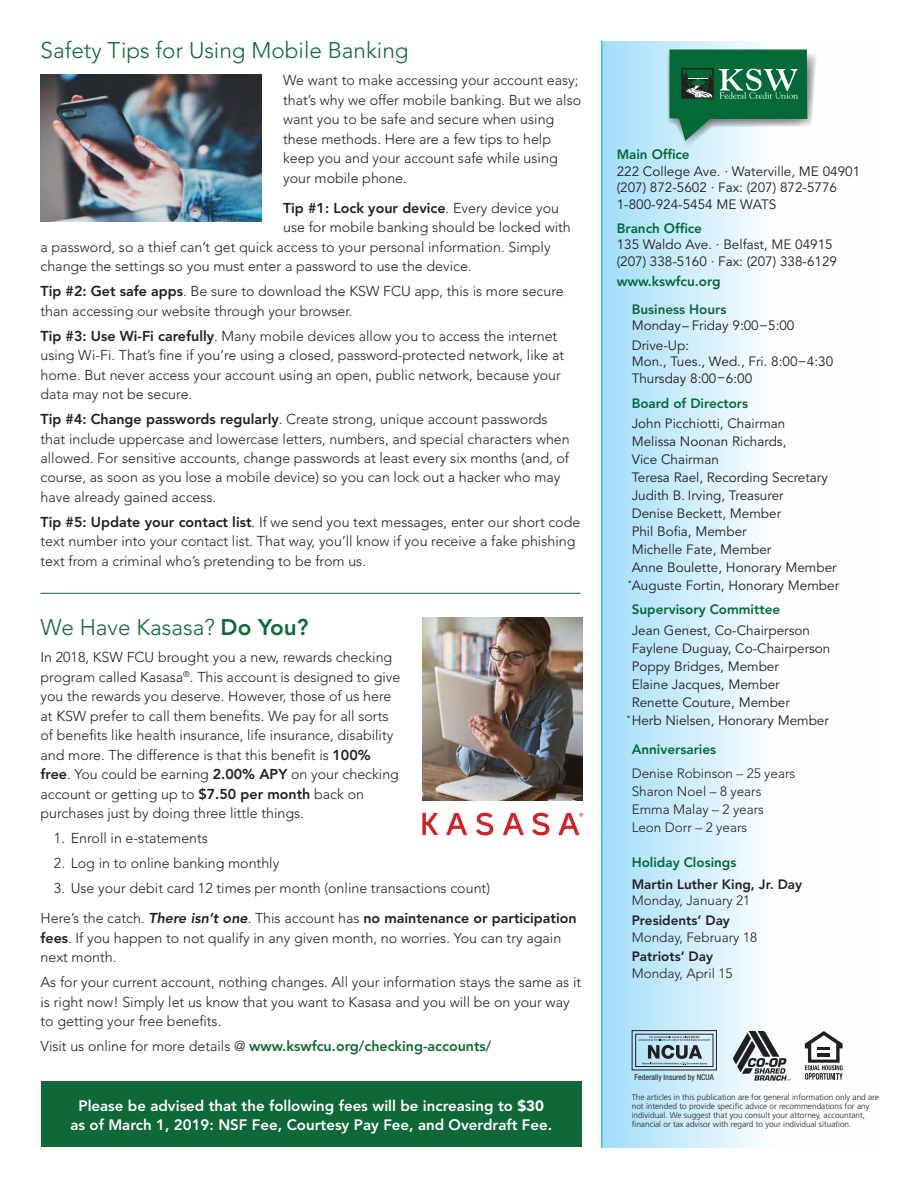
<style>
.page{position:relative;width:918px;height:1188px;background:#fff}
.page>*{position:absolute;margin:0;border:0;box-sizing:border-box;transform-origin:0 0}
.t1{font:300 22.5px "Avenir LT Std";color:#0f6838}
.t2{font:800 15px/19.5px "Avenir LT Std";color:#fff;text-align:center}
.t3{font:300 14.25px/19.5px "Avenir LT Std";color:#231f20}
.t4{font:800 14.25px "Avenir LT Std";color:#0f6838}
.t5{font:800 14.25px "Avenir LT Std";color:#231f20}
.t6{font:13.5px/18px "Avenir LT Std";color:#231f20}
.t7{font:300 13.5px/18px "Avenir LT Std";color:#231f20}
.t8{font:800 13.5px "Avenir LT Std";color:#036a37}
.t9{font:800 13.5px "Avenir LT Std";color:#231f20}
.t10{font:800 13.5px "Avenir LT Std";color:#0f6838}
.t11{font:300 8.25px/9px "Frutiger LT Std";color:#231f20}
.t12{font:condensed 8.1px "Helvetica Neue LT Std";color:#231f20}
.t13{font:7.8px "Avenir LT Std";color:#231f20}
.s1{font-weight:300}
.s2{font-weight:800}
.s3{font-weight:800;font-style:italic}
.s4{font-weight:300;color:#231f20}
.s5{font-weight:900}
</style>
<div class="page">
<div style="left:41px;top:1081px;width:541px;height:66px;background:#0f6838"></div>
<svg style="left:603px;top:41px;width:202px;height:1107px"></svg>
<div style="left:632px;top:1030px;width:85px;height:40px;border:1px solid #231f20"></div>
<div style="left:635px;top:1034px;width:78px;height:33px;border:1px solid #231f20"></div>
<svg style="left:638px;top:1036px;width:72px;height:29px;background:#9cb5c2"></svg>
<svg style="left:733px;top:1031px;width:58px;height:50px"></svg>
<svg style="left:805px;top:1031px;width:38px;height:49px"></svg>
<hr style="left:602px;top:40px;width:1px;height:1108px;background:#00aeef">
<svg style="left:667px;top:49px;width:150px;height:100px;background:#59987d"></svg>
<hr style="left:40px;top:593px;width:540px;height:1px;background:#0f6838">
<img style="left:40px;top:75px;width:221px;height:147px">
<img style="left:422px;top:618px;width:160px;height:183px">
<svg style="left:446px;top:813px;width:21px;height:22px"></svg>
<svg style="left:476px;top:813px;width:17px;height:22px"></svg>
<svg style="left:503px;top:813px;width:21px;height:22px"></svg>
<svg style="left:532px;top:813px;width:17px;height:22px"></svg>
<svg style="left:422px;top:813px;width:16px;height:22px"></svg>
<svg style="left:558px;top:813px;width:25px;height:22px"></svg>
<h1 class="t1" style="left:40px;top:37px;width:370px">Safety Tips for Using Mobile Banking</h1>
<p class="t3" style="left:283px;top:71px;width:300px">We want to make accessing your account easy; that’s why we offer mobile banking. But we also want you to be safe and secure when using these methods. Here are a few tips to help keep you and your account safe while using your mobile phone.</p>
<p class="t5" style="left:283px;top:199px;width:278px">Tip #1: Lock your device<span class="s1">. Every device you</span></p>
<p class="t3" style="left:283px;top:218px;width:289px">use for mobile banking should be locked with</p>
<p class="t3" style="left:41px;top:237px;width:512px">a password, so a thief can’t get quick access to your personal information. Simply</p>
<p class="t3" style="left:41px;top:257px;width:433px">change the settings so you must enter a password to use the device.</p>
<p class="t3" style="left:41px;top:282px;width:525px"><span class="s2">Tip #2: Get safe apps</span>. Be sure to download the KSW FCU app, this is more secure than accessing our website through your browser.</p>
<p class="t3" style="left:41px;top:326px;width:525px"><span class="s2">Tip #3: Use Wi-Fi carefully</span>. Many mobile devices allow you to access the internet using Wi-Fi. That’s fine if you’re using a closed, password-protected network, like at home. But never access your account using an open, public network, because your data may not be secure.</p>
<p class="t3" style="left:41px;top:409px;width:531px"><span class="s2">Tip #4: Change passwords regularly</span>. Create strong, unique account passwords that include uppercase and lowercase letters, numbers, and special characters when allowed. For sensitive accounts, change passwords at least every six months (and, of course, as soon as you lose a mobile device) so you can lock out a hacker who may have already gained access.</p>
<p class="t3" style="left:41px;top:512px;width:541px"><span class="s2">Tip #5: Update your contact list</span>. If we send you text messages, enter our short code text number into your contact list. That way, you’ll know if you receive a fake phishing text from a criminal who’s pretending to be from us.</p>
<h1 class="t1" style="left:40px;top:614px;width:269px">We Have Kasasa? <span class="s2">Do You?</span></h1>
<p class="t3" style="left:40px;top:648px;width:361px">In 2018, KSW FCU brought you a new, rewards checking program called Kasasa<sup>®</sup>. This account is designed to give you the rewards you deserve. However, those of us here at KSW prefer to call them benefits. We pay for all sorts of benefits like health insurance, life insurance, disability and more. The difference is that this benefit is <span class="s2">100% free</span>. You could be earning <span class="s2">2.00% APY</span> on your checking account or getting up to <span class="s2">$7.50 per month</span> back on purchases just by doing three little things.</p>
<p class="t3" style="left:54px;top:829px;width:156px">1. Enroll in e-statements</p>
<p class="t3" style="left:54px;top:854px;width:227px">2. Log in to online banking monthly</p>
<p class="t3" style="left:41px;top:873px;width:538px;line-height:30.3px;text-indent:13px">3. Use your debit card 12 times per month (online transactions count)<br>Here’s the catch. <span class="s3">There isn’t one</span>. This account has <span class="s2">no maintenance or participation</span></p>
<p class="t3" style="left:41px;top:928px;width:522px"><span class="s2">fees</span>. If you happen to not qualify in any given month, no worries. You can try again next month.</p>
<p class="t3" style="left:41px;top:973px;width:542px">As for your current account, nothing changes. All your information stays the same as it is right now! Simply let us know that you want to Kasasa and you will be on your way to getting your free benefits.</p>
<p class="t4" style="left:41px;top:1038px;width:452px"><span class="s4">Visit us online for more details @</span> www.kswfcu.org/checking-accounts/</p>
<p class="t2" style="left:70px;top:1096px;width:483px">Please be advised that the following fees will be increasing to <span class="s5">$30 </span>as of March 1, 2019: NSF Fee, Courtesy Pay Fee, and Overdraft Fee.</p>
<p class="t8" style="left:617px;top:147px;width:75px">Main Office</p>
<p class="t6" style="left:617px;top:163px;width:245px;line-height:16.5px">222 College Ave. · Waterville, ME 04901 (207) 872-5602 · Fax: (207) 872-5776<br>1-800-924-5454 ME WATS</p>
<p class="t8" style="left:617px;top:220px;width:87px">Branch Office</p>
<p class="t6" style="left:617px;top:237px;width:222px;line-height:16.5px">135 Waldo Ave. · Belfast, ME 04915 (207) 338-5160 · Fax: (207) 338-6129</p>
<p class="t8" style="left:617px;top:274px;width:105px">www.kswfcu.org</p>
<p class="t10" style="left:632px;top:301px;width:96px">Business Hours</p>
<p class="t6" style="left:632px;top:316px;width:164px;line-height:19.8px">Monday– Friday 9:00–5:00<br>Drive-Up:</p>
<p class="t6" style="left:632px;top:354px;width:203px;line-height:16.5px">Mon., Tues., Wed., Fri. 8:00–4:30<br>Thursday 8:00–6:00</p>
<p class="t8" style="left:632px;top:395px;width:118px">Board of Directors</p>
<p class="t6" style="left:632px;top:415px;width:209px">John Picchiotti, Chairman<br>Melissa Noonan Richards,<br>Vice Chairman<br>Teresa Rael, Recording Secretary<br>Judith B. Irving, Treasurer<br>Denise Beckett, Member<br>Phil Bofia, Member<br>Michelle Fate, Member<br>Anne Boulette, Honorary Member<br>Auguste Fortin, Honorary Member</p>
<p class="t8" style="left:632px;top:602px;width:150px">Supervisory Committee</p>
<p class="t6" style="left:632px;top:621px;width:200px">Jean Genest, Co-Chairperson<br>Faylene Duguay, Co-Chairperson<br>Poppy Bridges, Member<br>Elaine Jacques, Member<br>Renette Couture, Member<br>Herb Nielsen, Honorary Member</p>
<p class="t8" style="left:632px;top:742px;width:86px">Anniversaries</p>
<p class="t7" style="left:632px;top:764px;width:165px">Denise Robinson – 25 years<br>Sharon Noel – 8 years<br>Emma Malay – 2 years<br>Leon Dorr – 2 years</p>
<p class="t8" style="left:632px;top:854px;width:106px">Holiday Closings</p>
<p class="t9" style="left:632px;top:876px;width:172px">Martin Luther King, Jr. Day</p>
<p class="t7" style="left:632px;top:892px;width:120px">Monday, January 21</p>
<p class="t9" style="left:632px;top:913px;width:100px">Presidents’ Day</p>
<p class="t7" style="left:632px;top:928px;width:127px">Monday, February 18</p>
<p class="t9" style="left:632px;top:949px;width:83px">Patriots’ Day</p>
<p class="t7" style="left:632px;top:964px;width:102px">Monday, April 15</p>
<p class="t13" style="left:628px;top:579px;width:5px">*</p>
<p class="t13" style="left:627px;top:713px;width:5px">*</p>
<p class="t12" style="left:635px;top:1073px;width:81px">Federally Insured by NCUA</p>
<p class="t11" style="left:632px;top:1093px;width:249px">The articles in this publication are for general information only and are not intended to provide specific advice or recommendations for any individual. We suggest that you consult your attorney, accountant, financial or tax advisor with regard to your individual situation.</p>
</div>
